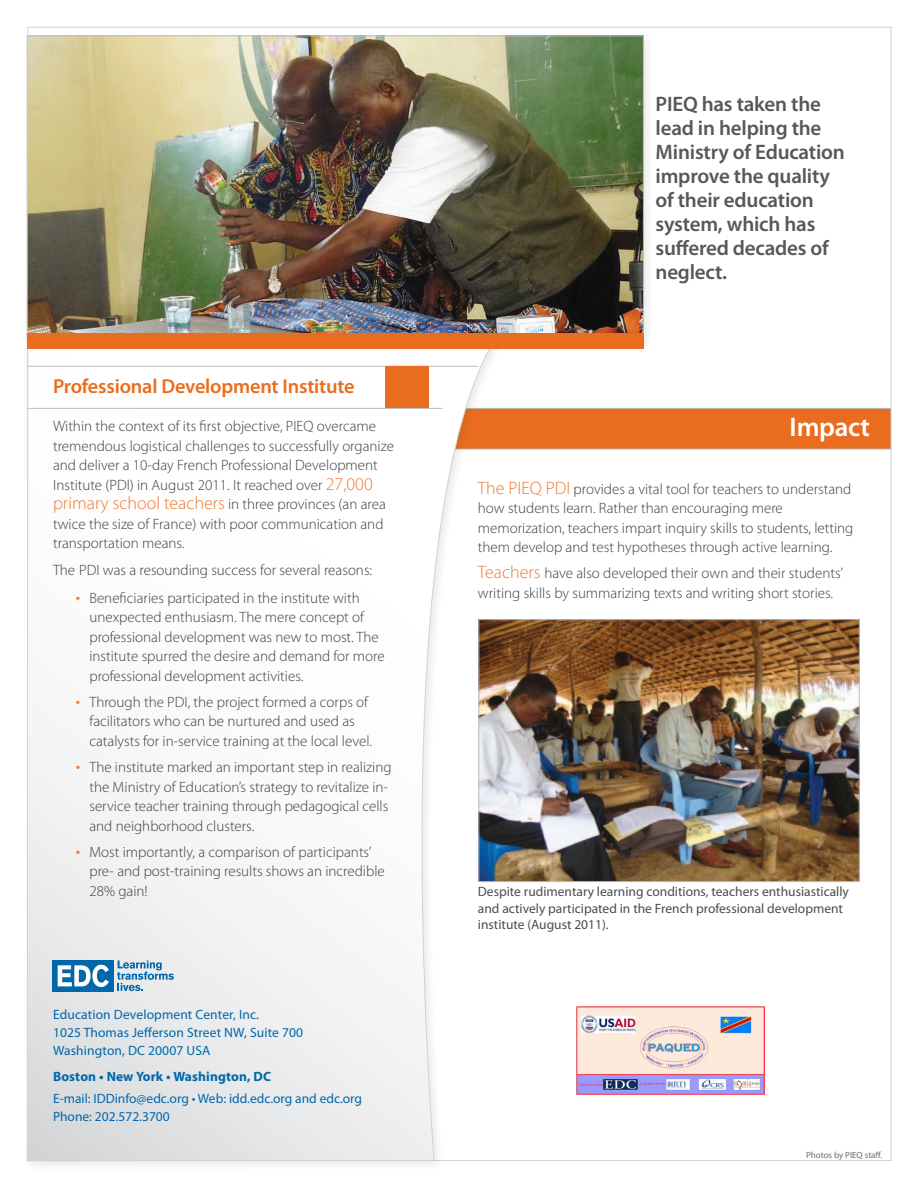
<style>
.page{position:relative;width:918px;height:1188px;background:#fff}
.page>*{position:absolute;margin:0;border:0;box-sizing:border-box;transform-origin:0 0}
.Section_heads_Color{font:600 27px "Myriad Pro";letter-spacing:-.01em;color:#fff}
.Pull_quotes{font:600 21px/24px "Myriad Pro";letter-spacing:-.01em;color:#57585a}
.Section_heads_Color-2{font:600 20.25px "Myriad Pro";letter-spacing:-.01em;color:#ea6d1f}
.Bullets{font:300 15px/19.5px "Myriad Pro";color:#3e3e3f}
.Credit{font:13.5px/16.5px "Myriad Pro";color:#4b4c4d}
.Address_bold{font:13.5px "Myriad Pro";letter-spacing:.01em;color:#0067aa}
.Address_light{font:13.5px/18px "Myriad Pro";color:#0067aa}
.Address_bold-2{font:700 13.5px "Myriad Pro";letter-spacing:.01em;color:#0067aa}
.Credit-2{font:9px "Myriad Pro";color:#6c6d70}
.s1{font-size:18px;color:#ec7b30}
</style>
<div class="page">
<div style="left:396px;top:409px;width:495px;height:40px;background:#ea6d1f"></div>
<hr style="left:396px;top:408px;width:495px;height:1px;background:#bcbdc0">
<hr style="left:397px;top:449px;width:494px;height:1px;background:#bcbdc0">
<svg style="left:27px;top:352px;width:611px;height:810px"></svg>
<div style="left:22px;top:31px;width:633px;height:321px;background:#231f20;opacity:.1"></div>
<img style="left:29px;top:38px;width:613px;height:295px">
<img style="left:480px;top:621px;width:378px;height:259px">
<div style="left:478px;top:619px;width:382px;height:263px;border:1px solid #bcbdc0"></div>
<hr style="left:27px;top:408px;width:416px;height:1px;background:#bcbdc0">
<hr style="left:27px;top:366px;width:451px;height:1px;background:#bcbdc0">
<div style="left:385px;top:367px;width:44px;height:41px;background:#ea6d1f"></div>
<div style="left:27px;top:333px;width:617px;height:15px;background:#ea6d1f"></div>
<div style="left:52px;top:960px;width:62px;height:31px;background:#0067aa"></div>
<svg style="left:58px;top:965px;width:51px;height:22px"></svg>
<svg style="left:117px;top:960px;width:57px;height:31px;background:#abc7da"></svg>
<img style="left:577px;top:1007px;width:187px;height:88px">
<p class="Section_heads_Color-2" style="left:53px;top:373px;width:303px">Professional Development Institute</p>
<p class="Bullets" style="left:53px;top:417px;width:342px">Within the context of its first objective, PIEQ overcame tremendous logistical challenges to successfully organize and deliver a 10-day French Professional Development Institute (PDI) in August 2011. It reached over <span class="s1">27,000 primary school teachers</span> in three provinces (an area twice the size of France) with poor communication and transportation means.</p>
<p class="Bullets" style="left:53px;top:560px;width:321px">The PDI was a resounding success for several reasons:</p>
<p class="Bullets" style="left:89px;top:588px;width:297px;text-indent:-14px"><span class="s1">•</span> Beneficiaries participated in the institute with unexpected enthusiasm. The mere concept of professional development was new to most. The institute spurred the desire and demand for more professional development activities.</p>
<p class="Bullets" style="left:89px;top:692px;width:284px;text-indent:-14px"><span class="s1">•</span> Through the PDI, the project formed a corps of facilitators who can be nurtured and used as catalysts for in-service training at the local level.</p>
<p class="Bullets" style="left:89px;top:757px;width:304px;text-indent:-14px"><span class="s1">•</span> The institute marked an important step in realizing the Ministry of Education’s strategy to revitalize in&shy;service teacher training through pedagogical cells and neighborhood clusters.</p>
<p class="Bullets" style="left:89px;top:842px;width:297px;text-indent:-14px"><span class="s1">•</span> Most importantly, a comparison of participants’ pre- and post-training results shows an incredible<br>28% gain!</p>
<p class="Address_bold" style="left:53px;top:1006px;width:207px">Education Development Center, Inc.</p>
<p class="Address_bold" style="left:53px;top:1024px;width:252px">1025 Thomas Jefferson Street NW, Suite 700</p>
<p class="Address_bold" style="left:53px;top:1042px;width:159px">Washington, DC 20007 USA</p>
<p class="Address_bold-2" style="left:53px;top:1068px;width:220px">Boston • New York • Washington, DC</p>
<p class="Address_light" style="left:53px;top:1089px;width:311px">E-mail: IDDinfo@edc.org • Web: idd.edc.org and edc.org<br>Phone: 202.572.3700</p>
<p class="Pull_quotes" style="left:656px;top:92px;width:191px">PIEQ has taken the lead in helping the<br>Ministry of Education improve the quality of their education system, which has suffered decades of neglect.</p>
<p class="Section_heads_Color" style="left:790px;top:410px;width:82px">Impact</p>
<p class="Bullets" style="left:478px;top:479px;width:377px"><span class="s1">The PIEQ PDI</span> provides a vital tool for teachers to understand how students learn. Rather than encouraging mere memorization, teachers impart inquiry skills to students, letting them develop and test hypotheses through active learning.</p>
<p class="Bullets" style="left:478px;top:564px;width:367px"><span class="s1">Teachers</span> have also developed their own and their students’ writing skills by summarizing texts and writing short stories.</p>
<p class="Credit" style="left:478px;top:883px;width:373px">Despite rudimentary learning conditions, teachers enthusiastically and actively participated in the French professional development institute (August 2011).</p>
<p class="Credit-2" style="left:806px;top:1149px;width:78px">Photos by PIEQ staff.</p>
</div>
